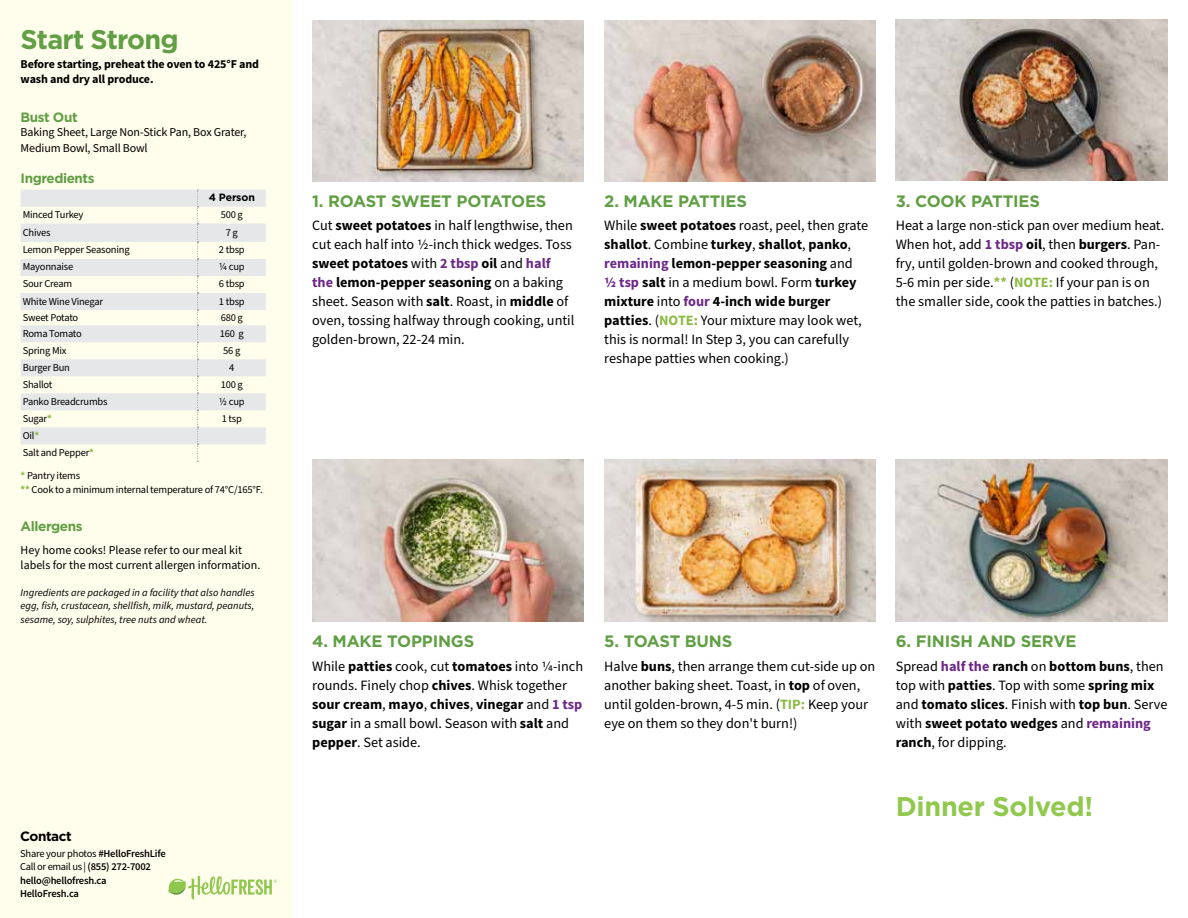
<style>
.page{position:relative;width:1188px;height:918px;background:#fff}
.page>*{position:absolute;margin:0;border:0;box-sizing:border-box;transform-origin:0 0}
.t1{font:700 27px "Gotham";letter-spacing:-.01em;color:#91c84e}
.t2{font:700 27px "Gotham";letter-spacing:-.03em;color:#609f43}
.t3{font:700 16.5px "Gotham";letter-spacing:-.01em;color:#609f43}
.t4{font:14.25px/19px "Source Sans Pro";color:#000}
.t5{font:700 13.5px "Gotham";letter-spacing:-.03em;color:#609f43}
.t6{font:700 13.5px "Gotham";letter-spacing:-.03em;color:#000}
.t7{font:12px/15.3px "Source Sans Pro";letter-spacing:-.01em;color:#000}
.t8{font:700 12px/15.3px "Source Sans Pro";letter-spacing:-.01em;color:#000}
.t9{font:10.5px/17px "Source Sans Pro";letter-spacing:-.02em;color:#000}
.t10{font:italic 10.5px/13.5px "Source Sans Pro";color:#000;text-align:justify}
.t11{font:600 10.5px/13.5px "Source Sans Pro";letter-spacing:-.02em;color:#000}
.t12{font:700 10.5px "Gotham";letter-spacing:-.01em;color:#000}
.s1{font-weight:700;color:#8cba42}
.s2{font-weight:400}
.s3{font-weight:700}
.s4{font-weight:700;color:#6c2888}
</style>
<div class="page">
<div style="left:0;top:0;width:292px;height:918px;background:#fffdec"></div>
<svg style="left:21px;top:190px;width:245px;height:254px;fill:#e6e7e8"></svg>
<svg style="left:197px;top:190px;width:2px;height:272px"></svg>
<svg style="left:168px;top:876px;width:109px;height:23px"></svg>
<img style="left:312px;top:459px;width:272px;height:162px">
<img style="left:604px;top:459px;width:272px;height:162px">
<img style="left:896px;top:459px;width:271px;height:162px">
<img style="left:896px;top:20px;width:272px;height:160px">
<img style="left:604px;top:20px;width:272px;height:161px">
<img style="left:312px;top:20px;width:272px;height:161px">
<h1 class="t2" style="left:21px;top:22px;width:160px">Start Strong</h1>
<p class="t8" style="left:21px;top:56px;width:240px">Before starting, preheat the oven to 425°F and wash and dry all produce.</p>
<p class="t5" style="left:21px;top:109px;width:59px">Bust Out</p>
<p class="t7" style="left:21px;top:125px;width:228px">Baking Sheet, Large Non-Stick Pan, Box Grater,<br>Medium Bowl, Small Bowl</p>
<p class="t5" style="left:21px;top:169px;width:75px">Ingredients</p>
<p class="t12" style="left:209px;top:191px;width:48px">4 Person</p>
<p class="t9" style="left:23px;top:206px;width:62px">Minced Turkey</p>
<p class="t9" style="left:221px;top:206px;width:24px">500 g</p>
<p class="t9" style="left:23px;top:224px;width:29px">Chives</p>
<p class="t9" style="left:226px;top:224px;width:14px">7 g</p>
<p class="t9" style="left:23px;top:242px;width:108px">Lemon Pepper Seasoning</p>
<p class="t9" style="left:219px;top:242px;width:27px">2 tbsp</p>
<p class="t9" style="left:23px;top:259px;width:52px">Mayonnaise</p>
<p class="t9" style="left:219px;top:259px;width:27px">1/4 cup</p>
<p class="t9" style="left:23px;top:276px;width:51px">Sour Cream</p>
<p class="t9" style="left:219px;top:276px;width:27px">6 tbsp</p>
<p class="t9" style="left:23px;top:293px;width:82px">White Wine Vinegar</p>
<p class="t9" style="left:219px;top:293px;width:27px">1 tbsp</p>
<p class="t9" style="left:23px;top:309px;width:57px">Sweet Potato</p>
<p class="t9" style="left:221px;top:309px;width:24px">680 g</p>
<p class="t9" style="left:23px;top:325px;width:61px">Roma Tomato</p>
<p class="t9" style="left:220px;top:325px;width:26px">160 g</p>
<p class="t9" style="left:23px;top:342px;width:45px">Spring Mix</p>
<p class="t9" style="left:223px;top:342px;width:19px">56 g</p>
<p class="t9" style="left:23px;top:359px;width:49px">Burger Bun</p>
<p class="t9" style="left:229px;top:359px;width:7px">4</p>
<p class="t9" style="left:23px;top:376px;width:31px">Shallot</p>
<p class="t9" style="left:221px;top:376px;width:24px">100 g</p>
<p class="t9" style="left:23px;top:393px;width:86px">Panko Breadcrumbs</p>
<p class="t9" style="left:219px;top:393px;width:27px">1/2 cup</p>
<p class="t9" style="left:23px;top:410px;width:31px">Sugar<span class="s1">*</span></p>
<p class="t9" style="left:222px;top:410px;width:22px">1 tsp</p>
<p class="t9" style="left:23px;top:427px;width:73px">Oil<span class="s1">*<br></span>Salt and Pepper<span class="s1">*</span></p>
<p class="t9" style="left:21px;top:469px;width:244px;line-height:13.6px"><span class="s1">*</span> Pantry items<br><span class="s1">**</span> Cook to a minimum internal temperature of 74°C/165°F.</p>
<p class="t5" style="left:21px;top:518px;width:63px">Allergens</p>
<p class="t7" style="left:21px;top:542px;width:241px">Hey home cooks! Please refer to our meal kit labels for the most current allergen information.</p>
<p class="t10" style="left:21px;top:586px;width:236px">Ingredients are packaged in a facility that also handles egg, fish, crustacean, shellfish, milk, mustard, peanuts, sesame, soy, sulphites, tree nuts and wheat.</p>
<p class="t6" style="left:20px;top:827px;width:53px">Contact</p>
<p class="t11" style="left:20px;top:847px;width:147px"><span class="s2">Share your photos</span> #HelloFreshLife<br><span class="s2">Call or email us |</span> (855) 272-7002 hello@hellofresh.ca<br>HelloFresh.ca</p>
<p class="t3" style="left:312px;top:190px;width:236px">1. ROAST SWEET POTATOES</p>
<p class="t4" style="left:312px;top:216px;width:264px">Cut <span class="s3">sweet potatoes</span> in half lengthwise, then cut each half into 1/2-inch thick wedges. Toss <span class="s3">sweet potatoes</span> with <span class="s4">2 tbsp</span> <span class="s3">oil</span> and <span class="s4">half the</span> <span class="s3">lemon-pepper seasoning</span> on a baking sheet. Season with <span class="s3">salt</span>. Roast, in <span class="s3">middle</span> of oven, tossing halfway through cooking, until golden-brown, 22-24 min.</p>
<p class="t3" style="left:604px;top:190px;width:144px">2. MAKE PATTIES</p>
<p class="t4" style="left:604px;top:216px;width:266px">While <span class="s3">sweet potatoes</span> roast, peel, then grate <span class="s3">shallot</span>. Combine <span class="s3">turkey</span>, <span class="s3">shallot</span>, <span class="s3">panko</span>, <span class="s4">remaining</span> <span class="s3">lemon-pepper seasoning</span> and <span class="s4">1/2 tsp</span> <span class="s3">salt</span> in a medium bowl. Form <span class="s3">turkey mixture</span> into <span class="s4">four</span> <span class="s3">4-inch wide burger patties</span>. (<span class="s1">NOTE:</span> Your mixture may look wet, this is normal! In Step 3, you can carefully reshape patties when cooking.)</p>
<p class="t3" style="left:896px;top:190px;width:146px">3. COOK PATTIES</p>
<p class="t4" style="left:896px;top:216px;width:270px">Heat a large non-stick pan over medium heat.<br>When hot, add <span class="s4">1 tbsp</span> <span class="s3">oil</span>, then <span class="s3">burgers</span>. Pan&shy;fry, until golden-brown and cooked through, 5-6 min per side.<span class="s1">**</span> (<span class="s1">NOTE:</span> If your pan is on the smaller side, cook the patties in batches.)</p>
<p class="t3" style="left:312px;top:631px;width:164px">4. MAKE TOPPINGS</p>
<p class="t4" style="left:312px;top:657px;width:272px">While <span class="s3">patties</span> cook, cut <span class="s3">tomatoes</span> into 1/4-inch rounds. Finely chop <span class="s3">chives</span>. Whisk together <span class="s3">sour cream</span>, <span class="s3">mayo</span>, <span class="s3">chives</span>, <span class="s3">vinegar</span> and <span class="s4">1 tsp </span><span class="s3">sugar</span> in a small bowl. Season with <span class="s3">salt</span> and <span class="s3">pepper</span>. Set aside.</p>
<p class="t3" style="left:604px;top:631px;width:130px">5. TOAST BUNS</p>
<p class="t4" style="left:604px;top:657px;width:273px">Halve <span class="s3">buns</span>, then arrange them cut-side up on another baking sheet. Toast, in <span class="s3">top</span> of oven, until golden-brown, 4-5 min. (<span class="s1">TIP:</span> Keep your eye on them so they don't burn!)</p>
<p class="t3" style="left:896px;top:631px;width:182px">6. FINISH AND SERVE</p>
<p class="t4" style="left:896px;top:657px;width:273px">Spread <span class="s4">half the</span> <span class="s3">ranch</span> on <span class="s3">bottom buns</span>, then top with <span class="s3">patties</span>. Top with some <span class="s3">spring mix </span>and <span class="s3">tomato slices</span>. Finish with <span class="s3">top bun</span>. Serve with <span class="s3">sweet potato wedges</span> and <span class="s4">remaining </span><span class="s3">ranch</span>, for dipping.</p>
<h1 class="t1" style="left:896px;top:788px;width:199px">Dinner Solved!</h1>
</div>
